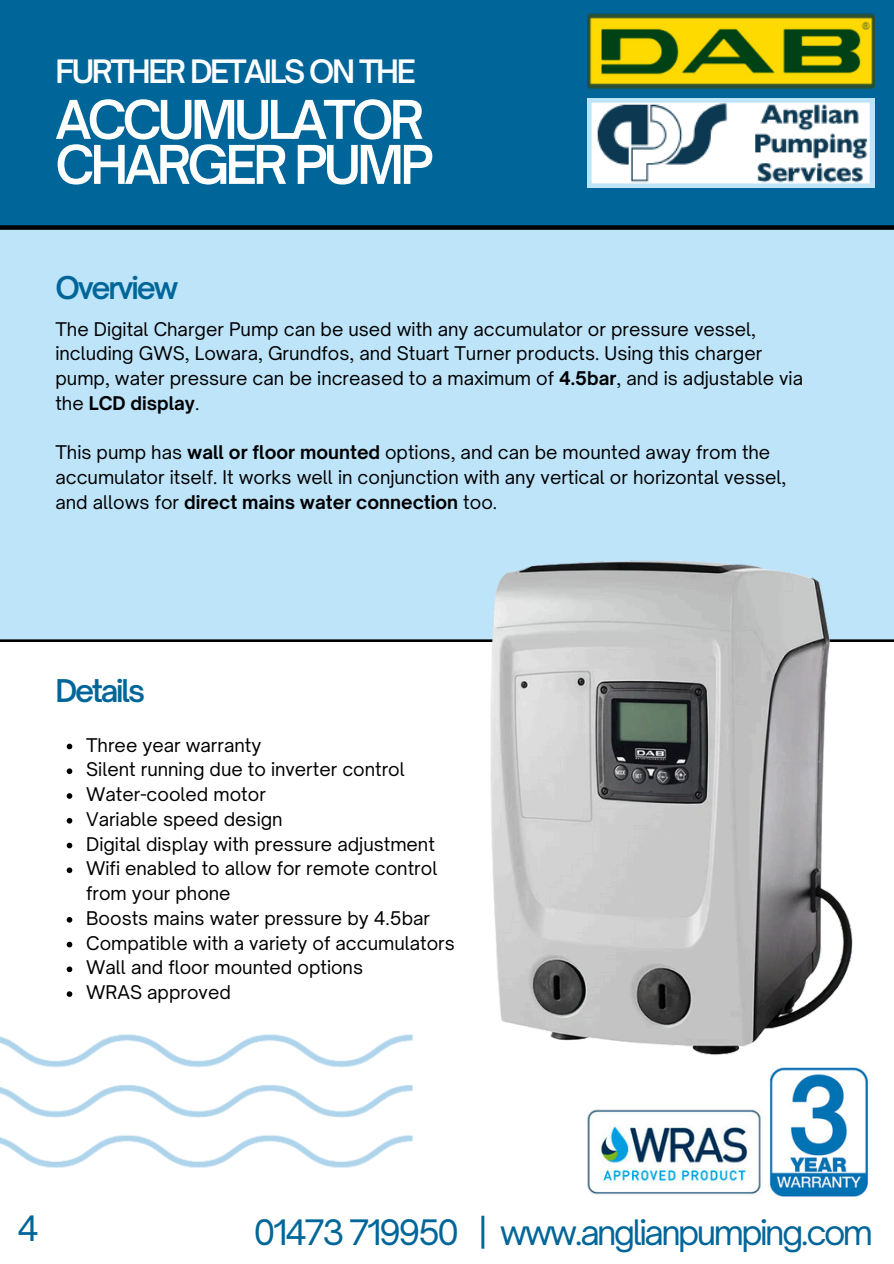
<style>
.page{position:relative;width:894px;height:1264px;background:#fff}
.page>*{position:absolute;margin:0;border:0;box-sizing:border-box;transform-origin:0 0}
.t1{font:600 51px/45px "Open Sauce One";letter-spacing:-.075em;color:#fff}
.t2{font:33.45px "Open Sauce One";letter-spacing:-.075em;color:#069}
.t3{font:600 30.9px "Open Sauce One";letter-spacing:-.075em;color:#fff}
.t4{font:600 30px "Open Sauce One";letter-spacing:-.075em;color:#069}
.t5{font:18px/24.8px "Open Sauce One";color:#000001}
.s1{font-weight:700}
</style>
<div class="page">
<div style="left:0;top:227px;width:893px;height:414px;background:#bde4f9"></div>
<div style="left:0;top:0;width:893px;height:227px;background:#069"></div>
<svg style="left:587px;top:98px;width:286px;height:90px"></svg>
<img style="left:769px;top:1093px;width:100px;height:103px">
<img style="left:587px;top:1109px;width:175px;height:86px">
<img style="left:587px;top:11px;width:286px;height:85px">
<svg style="left:67px;top:743px;width:5px;height:6px"></svg>
<svg style="left:67px;top:768px;width:5px;height:6px"></svg>
<svg style="left:67px;top:793px;width:5px;height:5px"></svg>
<svg style="left:67px;top:818px;width:5px;height:5px"></svg>
<svg style="left:67px;top:842px;width:5px;height:6px"></svg>
<svg style="left:67px;top:867px;width:5px;height:6px"></svg>
<svg style="left:67px;top:917px;width:5px;height:5px"></svg>
<svg style="left:67px;top:941px;width:5px;height:6px"></svg>
<svg style="left:67px;top:966px;width:5px;height:6px"></svg>
<svg style="left:67px;top:991px;width:5px;height:5px"></svg>
<img style="left:379px;top:528px;width:514px;height:565px">
<img style="left:0;top:1015px;width:433px;height:153px">
<p class="t3" style="left:55px;top:52px;width:362px">FURTHER DETAILS ON THE</p>
<h4 class="t1" style="left:55px;top:97px;width:380px">ACCUMULATOR<br>CHARGER PUMP</h4>
<p class="t4" style="left:55px;top:268px;width:125px">Overview</p>
<p class="t5" style="left:55px;top:316px;width:749px">The Digital Charger Pump can be used with any accumulator or pressure vessel, including GWS, Lowara, Grundfos, and Stuart Turner products. Using this charger pump, water pressure can be increased to a maximum of <span class="s1">4.5bar</span>, and is adjustable via the <span class="s1">LCD display</span>.</p>
<h4 class="t5" style="left:55px;top:440px;width:732px">This pump has <span class="s1">wall or floor mounted</span> options, and can be mounted away from the accumulator itself. It works well in conjunction with any vertical or horizontal vessel, and allows for <span class="s1">direct mains water connection</span> too.</h4>
<p class="t4" style="left:55px;top:672px;width:91px">Details</p>
<p class="t5" style="left:86px;top:732px;width:177px">Three year warranty</p>
<p class="t5" style="left:86px;top:757px;width:320px">Silent running due to inverter control</p>
<p class="t5" style="left:86px;top:781px;width:181px">Water-cooled motor</p>
<p class="t5" style="left:86px;top:806px;width:198px">Variable speed design</p>
<p class="t5" style="left:86px;top:831px;width:350px">Digital display with pressure adjustment</p>
<p class="t5" style="left:86px;top:856px;width:352px">Wifi enabled to allow for remote control from your phone</p>
<p class="t5" style="left:86px;top:905px;width:345px">Boosts mains water pressure by 4.5bar</p>
<p class="t5" style="left:86px;top:930px;width:370px">Compatible with a variety of accumulators</p>
<p class="t5" style="left:86px;top:955px;width:278px">Wall and floor mounted options</p>
<p class="t5" style="left:86px;top:979px;width:146px">WRAS approved</p>
<h3 class="t2" style="left:17px;top:1207px;width:23px">4</h3>
<p class="t2" style="left:253px;top:1211px;width:620px">01473 719950 | www.anglianpumping.com</p>
</div>
